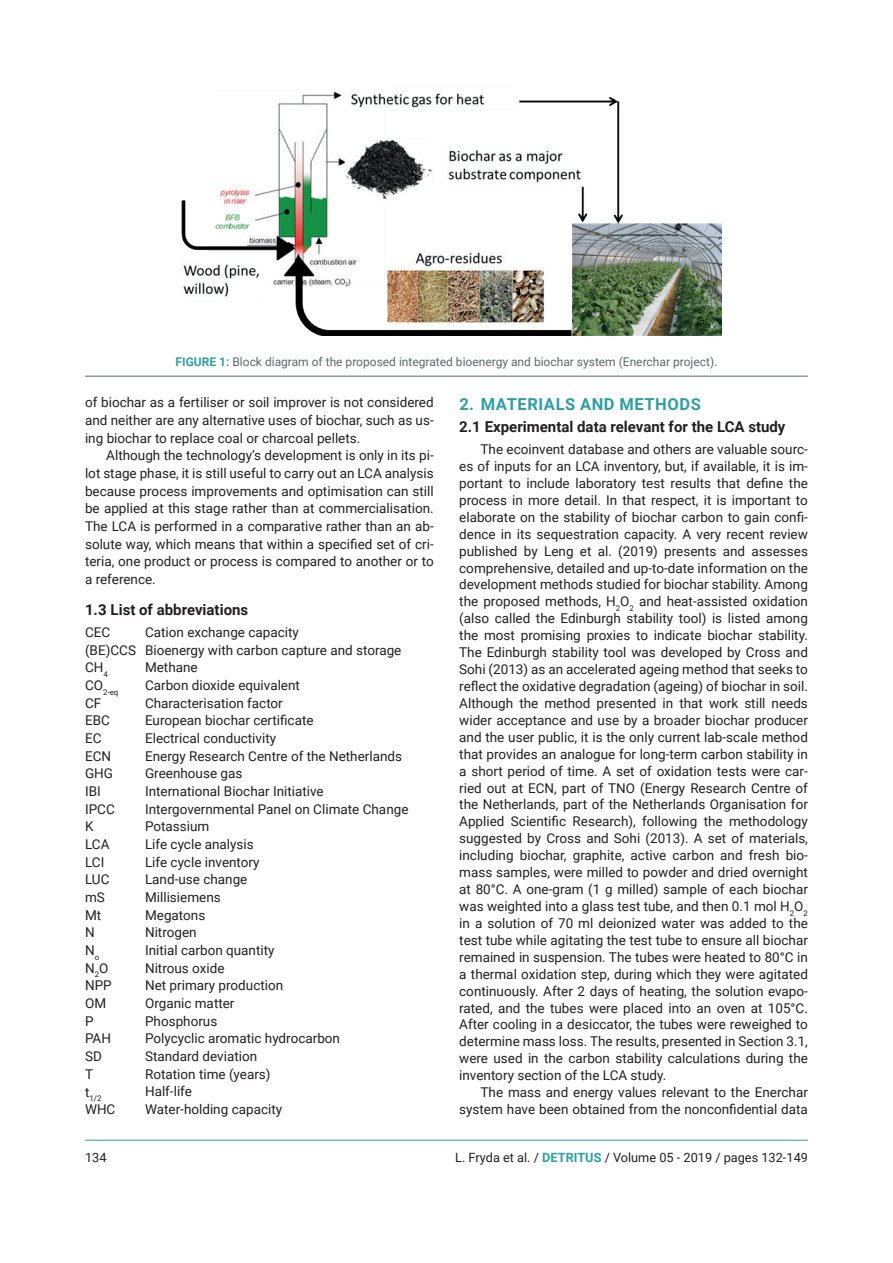
<style>
.page{position:relative;width:893px;height:1263px;background:#fff}
.page>*{position:absolute;margin:0;border:0;box-sizing:border-box;transform-origin:0 0}
.t1{font:700 16.5px "Roboto";letter-spacing:.035em;color:#2d9fa2}
.t2{font:700 15px "Roboto";color:#231f20}
.t3{font:13.5px/17px "Roboto";color:#231f20;text-align:justify}
.t4{font:12.75px "Roboto";color:#231f20}
.t5{font:12px "Roboto";color:#5f686b}
.t6{font:7.8px "Roboto";color:#231f20}
.s1{font-weight:700;color:#2d9fa2}
</style>
<div class="page">
<hr style="left:85px;top:1140px;width:723px;height:1px;background:#2d9fa2">
<img style="left:181px;top:91px;width:540px;height:245px">
<hr style="left:85px;top:376px;width:723px;height:1px;background:#5f686b">
<p class="t5" style="left:176px;top:353px;width:543px"><span class="s1">FIGURE 1:</span> Block diagram of the proposed integrated bioenergy and biochar system (Enerchar project).</p>
<p class="t3" style="left:85px;top:393px;width:350px;line-height:17.7px">of biochar as a fertiliser or soil improver is not considered and neither are any alternative uses of biochar, such as us&shy;ing biochar to replace coal or charcoal pellets.</p>
<p class="t3" style="left:85px;top:446px;width:350px;line-height:17.7px;text-indent:21px">Although the technology’s development is only in its pi&shy;lot stage phase, it is still useful to carry out an LCA analysis because process improvements and optimisation can still be applied at this stage rather than at commercialisation.<br>The LCA is performed in a comparative rather than an ab&shy;solute way, which means that within a specified set of cri&shy;teria, one product or process is compared to another or to a reference.</p>
<p class="t2" style="left:85px;top:599px;width:165px">1.3 List of abbreviations</p>
<p class="t3" style="left:85px;top:623px;width:27px">CEC</p>
<p class="t3" style="left:85px;top:623px;width:318px;line-height:17.7px;text-align:left;text-indent:60px">Cation exchange capacity<br>(BE)CCS Bioenergy with carbon capture and storage<br>CH<sub>4</sub></p>
<p class="t3" style="left:145px;top:659px;width:54px">Methane</p>
<p class="t6" style="left:85px;top:686px;width:35px"><sup>CO</sup>2-eq</p>
<p class="t3" style="left:145px;top:676px;width:156px">Carbon dioxide equivalent</p>
<p class="t3" style="left:85px;top:694px;width:18px">CF</p>
<p class="t3" style="left:145px;top:694px;width:139px">Characterisation factor</p>
<p class="t3" style="left:85px;top:712px;width:26px">EBC</p>
<p class="t3" style="left:145px;top:712px;width:170px">European biochar certificate</p>
<p class="t3" style="left:85px;top:729px;width:18px">EC</p>
<p class="t3" style="left:145px;top:729px;width:133px">Electrical conductivity</p>
<p class="t3" style="left:85px;top:747px;width:28px">ECN</p>
<p class="t3" style="left:145px;top:747px;width:259px">Energy Research Centre of the Netherlands</p>
<p class="t3" style="left:85px;top:765px;width:30px">GHG</p>
<p class="t3" style="left:145px;top:765px;width:99px">Greenhouse gas</p>
<p class="t3" style="left:85px;top:782px;width:17px">IBI</p>
<p class="t3" style="left:145px;top:782px;width:180px">International Biochar Initiative</p>
<p class="t3" style="left:85px;top:800px;width:31px">IPCC</p>
<p class="t3" style="left:145px;top:800px;width:265px">Intergovernmental Panel on Climate Change</p>
<p class="t3" style="left:85px;top:818px;width:10px">K</p>
<p class="t3" style="left:145px;top:818px;width:66px">Potassium</p>
<p class="t3" style="left:85px;top:835px;width:26px">LCA</p>
<p class="t3" style="left:145px;top:835px;width:110px">Life cycle analysis</p>
<p class="t3" style="left:85px;top:853px;width:21px">LCI</p>
<p class="t3" style="left:145px;top:853px;width:116px">Life cycle inventory</p>
<p class="t3" style="left:85px;top:871px;width:26px">LUC</p>
<p class="t3" style="left:145px;top:871px;width:104px">Land-use change</p>
<p class="t3" style="left:85px;top:888px;width:21px">mS</p>
<p class="t3" style="left:145px;top:888px;width:77px">Millisiemens</p>
<p class="t3" style="left:85px;top:906px;width:18px">Mt</p>
<p class="t3" style="left:145px;top:906px;width:62px">Megatons</p>
<p class="t3" style="left:85px;top:924px;width:11px">N</p>
<p class="t3" style="left:145px;top:924px;width:53px">Nitrogen</p>
<p class="t3" style="left:85px;top:941px;width:16px">N<sub>o</sub></p>
<p class="t3" style="left:145px;top:941px;width:131px">Initial carbon quantity</p>
<p class="t3" style="left:85px;top:959px;width:25px">N<sub>2</sub>O</p>
<p class="t3" style="left:145px;top:959px;width:81px">Nitrous oxide</p>
<p class="t3" style="left:85px;top:977px;width:28px">NPP</p>
<p class="t3" style="left:145px;top:977px;width:140px">Net primary production</p>
<p class="t3" style="left:85px;top:994px;width:23px">OM</p>
<p class="t3" style="left:145px;top:994px;width:91px">Organic matter</p>
<p class="t3" style="left:85px;top:1012px;width:10px">P</p>
<p class="t3" style="left:145px;top:1012px;width:74px">Phosphorus</p>
<p class="t3" style="left:85px;top:1030px;width:28px">PAH</p>
<p class="t3" style="left:145px;top:1030px;width:197px">Polycyclic aromatic hydrocarbon</p>
<p class="t3" style="left:85px;top:1047px;width:18px">SD</p>
<p class="t3" style="left:145px;top:1047px;width:114px">Standard deviation</p>
<p class="t3" style="left:85px;top:1065px;width:10px">T</p>
<p class="t3" style="left:145px;top:1065px;width:127px">Rotation time (years)</p>
<p class="t6" style="left:85px;top:1093px;width:18px"><sup>t</sup>1/2</p>
<p class="t3" style="left:145px;top:1083px;width:48px">Half-life</p>
<p class="t3" style="left:85px;top:1100px;width:32px">WHC</p>
<p class="t3" style="left:145px;top:1100px;width:139px">Water-holding capacity</p>
<p class="t1" style="left:460px;top:393px;width:243px">2. MATERIALS AND METHODS</p>
<p class="t2" style="left:459px;top:417px;width:328px">2.1 Experimental data relevant for the LCA study</p>
<p class="t3" style="left:459px;top:440px;width:350px;text-indent:21px">The ecoinvent database and others are valuable sourc&shy;es of inputs for an LCA inventory, but, if available, it is im&shy;portant to include laboratory test results that define the process in more detail. In that respect, it is important to elaborate on the stability of biochar carbon to gain confi&shy;dence in its sequestration capacity. A very recent review published by Leng et al. (2019) presents and assesses comprehensive, detailed and up-to-date information on the development methods studied for biochar stability. Among the proposed methods, H<sub>2</sub>O<sub>2</sub> and heat-assisted oxidation (also called the Edinburgh stability tool) is listed among the most promising proxies to indicate biochar stability.<br>The Edinburgh stability tool was developed by Cross and Sohi (2013) as an accelerated ageing method that seeks to reflect the oxidative degradation (ageing) of biochar in soil.<br>Although the method presented in that work still needs wider acceptance and use by a broader biochar producer and the user public, it is the only current lab-scale method that provides an analogue for long-term carbon stability in a short period of time. A set of oxidation tests were car&shy;ried out at ECN, part of TNO (Energy Research Centre of the Netherlands, part of the Netherlands Organisation for Applied Scientific Research), following the methodology suggested by Cross and Sohi (2013). A set of materials, including biochar, graphite, active carbon and fresh bio&shy;mass samples, were milled to powder and dried overnight at 80°C. A one-gram (1 g milled) sample of each biochar was weighted into a glass test tube, and then 0.1 mol H<sub>2</sub>O<sub>2 </sub>in a solution of 70 ml deionized water was added to the test tube while agitating the test tube to ensure all biochar remained in suspension. The tubes were heated to 80°C in a thermal oxidation step, during which they were agitated continuously. After 2 days of heating, the solution evapo&shy;rated, and the tubes were placed into an oven at 105°C.<br>After cooling in a desiccator, the tubes were reweighed to determine mass loss. The results, presented in Section 3.1, were used in the carbon stability calculations during the inventory section of the LCA study.</p>
<p class="t3" style="left:459px;top:1083px;width:350px;text-align:right">The mass and energy values relevant to the Enerchar system have been obtained from the nonconfidential data</p>
<p class="t4" style="left:85px;top:1148px;width:23px">134</p>
<p class="t4" style="left:455px;top:1148px;width:354px">L. Fryda et al. / <span class="s1">DETRITUS</span> / Volume 05 - 2019 / pages 132-149</p>
</div>
